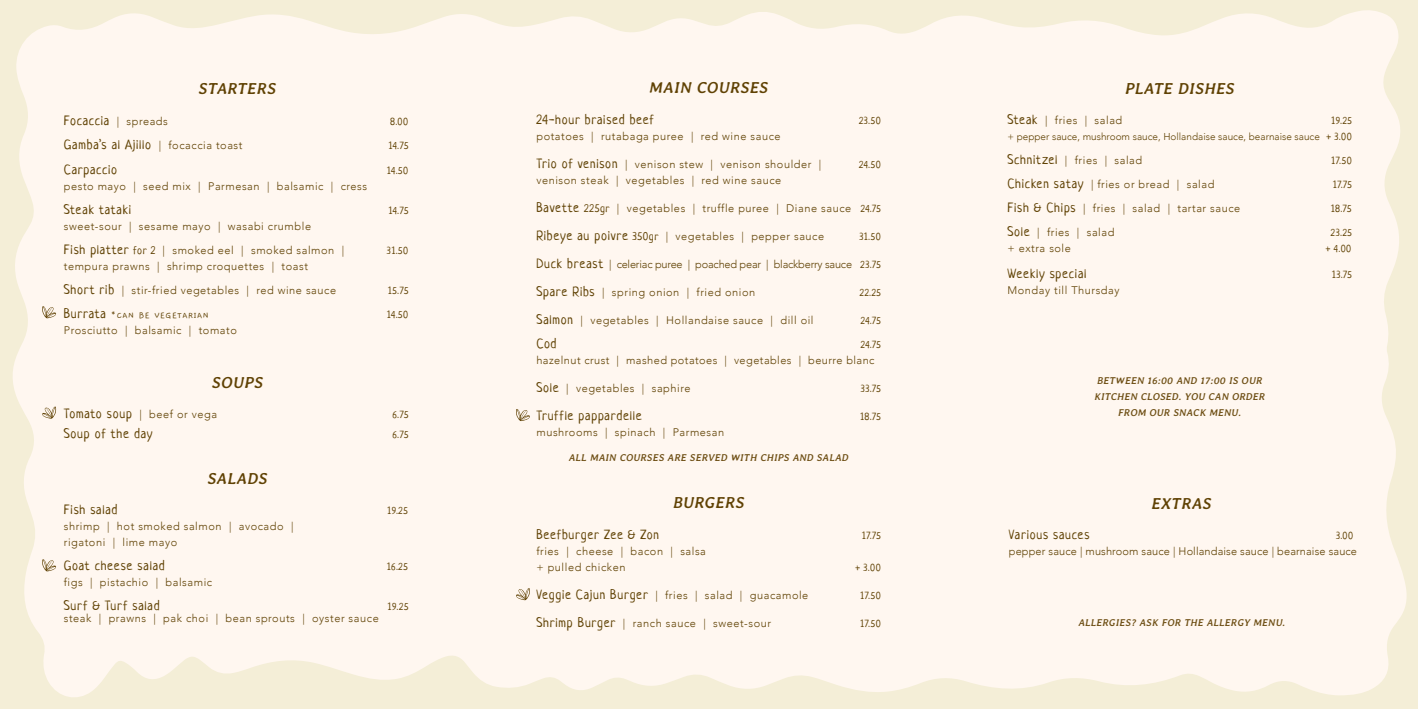
<style>
.page{position:relative;width:1418px;height:709px;background:#fff}
.page>*{position:absolute;margin:0;border:0;box-sizing:border-box;transform-origin:0 0}
.t1{font:italic 700 16px "Averia Libre";letter-spacing:.03em;color:#604204}
.t2{font:13.3px "Neucha";letter-spacing:.06em;color:#604204}
.t3{font:300 11px/24px "Avenir";letter-spacing:.05em;color:#604204}
.t4{font:300 11px "Avenir";letter-spacing:-.02em;color:#604204}
.t5{font:300 11px "Avenir";letter-spacing:.01em;color:#604204}
.t6{font:10px "Neucha";letter-spacing:.065em;color:#604204}
.t7{font:italic 700 10px/16px "Averia Libre";letter-spacing:.03em;color:#6f5016;text-align:center}
.t8{font:300 10px "Avenir";color:#604204}
.t9{font:9.6px "Gaegu";letter-spacing:.05em;color:#604204}
.s1{font-family:"Avenir";font-weight:300;font-size:11px}
.s2{font-family:"Neucha";font-weight:400;font-size:13.3px}
.s3{font-family:"Neucha";font-weight:400}
.s4{font-family:"Neucha";font-size:13.3px}
.s5{font-family:"Neucha";font-weight:400;font-size:10px}
</style>
<div class="page">
<div style="left:0;top:0;width:1417px;height:709px;background:#f4eed7"></div>
<div style="left:13px;top:10px;width:1394px;height:687px;background:#fff7f0"></div>
<svg style="left:42px;top:559px;width:14px;height:12px"></svg>
<svg style="left:42px;top:406px;width:14px;height:13px"></svg>
<svg style="left:42px;top:306px;width:14px;height:12px"></svg>
<svg style="left:516px;top:588px;width:14px;height:12px"></svg>
<svg style="left:516px;top:409px;width:14px;height:12px"></svg>
<h1 class="t1" style="left:199px;top:79px;width:79px">STARTERS</h1>
<p class="t2" style="left:64px;top:113px;width:106px">Focaccia <span class="s1">| spreads</span></p>
<p class="t6" style="left:390px;top:116px;width:20px">8.00</p>
<p class="t2" style="left:64px;top:137px;width:180px">Gamba’s al Ajillo <span class="s1">| focaccia toast</span></p>
<p class="t6" style="left:389px;top:140px;width:21px">14.75</p>
<p class="t2" style="left:64px;top:161px;width:55px">Carpaccio</p>
<p class="t6" style="left:387px;top:164px;width:23px">14.50</p>
<p class="t3" style="left:64px;top:174px;width:305px">pesto mayo | seed mix | Parmesan | balsamic | cress</p>
<p class="t2" style="left:64px;top:201px;width:69px">Steak tataki</p>
<p class="t6" style="left:389px;top:204px;width:21px">14.75</p>
<p class="t3" style="left:64px;top:214px;width:282px">sweet-sour | sesame mayo | wasabi crumble<br><span class="s2">Fish platter</span> <span class="s3">for 2</span> | smoked eel | smoked salmon |</p>
<p class="t6" style="left:387px;top:244px;width:23px">31.50</p>
<p class="t3" style="left:64px;top:254px;width:274px">tempura prawns | shrimp croquettes | toast<br><span class="s2">Short rib</span> | stir-fried vegetables | red wine sauce</p>
<p class="t6" style="left:388px;top:284px;width:22px">15.75</p>
<p class="t9" style="left:64px;top:310px;width:146px"><span class="s4">Burrata</span> *CAN BE VEGETARIAN</p>
<p class="t6" style="left:387px;top:308px;width:23px">14.50</p>
<p class="t3" style="left:64px;top:318px;width:175px">Prosciutto | balsamic | tomato</p>
<h1 class="t1" style="left:212px;top:372px;width:52px">SOUPS</h1>
<p class="t3" style="left:64px;top:402px;width:155px"><span class="s2">Tomato soup</span> | beef or vega</p>
<p class="t6" style="left:392px;top:408px;width:17px">6.75</p>
<p class="t2" style="left:64px;top:425px;width:90px">Soup of the day</p>
<p class="t6" style="left:392px;top:428px;width:17px">6.75</p>
<h1 class="t1" style="left:207px;top:469px;width:61px">SALADS</h1>
<p class="t2" style="left:64px;top:501px;width:55px">Fish salad</p>
<p class="t6" style="left:387px;top:505px;width:22px">19.25</p>
<p class="t3" style="left:64px;top:518px;width:231px;line-height:16px">shrimp | hot smoked salmon | avocado | rigatoni | lime mayo</p>
<p class="t2" style="left:64px;top:557px;width:102px">Goat cheese salad</p>
<p class="t6" style="left:387px;top:561px;width:22px">16.25</p>
<p class="t3" style="left:64px;top:570px;width:150px">figs | pistachio | balsamic</p>
<p class="t2" style="left:64px;top:597px;width:97px">Surf &amp; Turf salad</p>
<p class="t6" style="left:388px;top:601px;width:22px">19.25</p>
<p class="t3" style="left:64px;top:606px;width:316px">steak | prawns | pak choi | bean sprouts | oyster sauce</p>
<h1 class="t1" style="left:649px;top:78px;width:120px">MAIN COURSES</h1>
<h1 class="t1" style="left:1124px;top:79px;width:111px">PLATE DISHES</h1>
<p class="t2" style="left:536px;top:111px;width:119px">24-hour braised beef</p>
<p class="t6" style="left:859px;top:114px;width:23px">23.50</p>
<p class="t3" style="left:536px;top:124px;width:246px">potatoes | rutabaga puree | red wine sauce</p>
<p class="t3" style="left:536px;top:152px;width:286px"><span class="s2">Trio of venison</span> | venison stew | venison shoulder |</p>
<p class="t6" style="left:859px;top:158px;width:23px">24.50</p>
<p class="t3" style="left:536px;top:168px;width:246px">venison steak | vegetables | red wine sauce</p>
<p class="t3" style="left:536px;top:196px;width:346px"><span class="s2">Bavette</span> <span class="s3">225gr</span> | vegetables | truffle puree | Diane sauce <span class="s5">24.75</span></p>
<p class="t3" style="left:536px;top:224px;width:289px"><span class="s2">Ribeye au poivre</span> <span class="s3">350gr</span> | vegetables | pepper sauce</p>
<p class="t6" style="left:859px;top:230px;width:23px">31.50</p>
<p class="t4" style="left:536px;top:258px;width:346px"><span class="s2">Duck breast</span> | celeriac puree | poached pear | blackberry sauce <span class="s5">23.75</span></p>
<p class="t3" style="left:536px;top:280px;width:220px"><span class="s2">Spare Ribs</span> | spring onion | fried onion</p>
<p class="t6" style="left:859px;top:286px;width:23px">22.25</p>
<p class="t3" style="left:536px;top:308px;width:279px"><span class="s2">Salmon</span> | vegetables | Hollandaise sauce | dill oil</p>
<p class="t6" style="left:860px;top:314px;width:22px">24.75</p>
<p class="t2" style="left:536px;top:335px;width:22px">Cod</p>
<p class="t6" style="left:860px;top:338px;width:22px">24.75</p>
<p class="t3" style="left:536px;top:348px;width:340px">hazelnut crust | mashed potatoes | vegetables | beurre blanc</p>
<p class="t3" style="left:536px;top:376px;width:156px"><span class="s2">Sole</span> | vegetables | saphire</p>
<p class="t6" style="left:860px;top:382px;width:22px">33.75</p>
<p class="t2" style="left:536px;top:407px;width:107px">Truffle pappardelle</p>
<p class="t6" style="left:860px;top:410px;width:22px">18.75</p>
<p class="t3" style="left:536px;top:420px;width:189px">mushrooms | spinach | Parmesan</p>
<p class="t7" style="left:569px;top:449px;width:281px">ALL MAIN COURSES ARE SERVED WITH CHIPS AND SALAD</p>
<p class="t3" style="left:1007px;top:108px;width:116px"><span class="s2">Steak</span> | fries | salad</p>
<p class="t6" style="left:1331px;top:115px;width:22px">19.25</p>
<p class="t8" style="left:1007px;top:131px;width:346px">+ pepper sauce, mushroom sauce, Hollandaise sauce, bearnaise sauce <span class="s3">+ 3.00</span></p>
<p class="t3" style="left:1007px;top:148px;width:136px"><span class="s2">Schnitzel</span> | fries | salad</p>
<p class="t6" style="left:1331px;top:155px;width:22px">17.50</p>
<p class="t3" style="left:1007px;top:172px;width:208px"><span class="s2">Chicken satay</span> | fries or bread | salad</p>
<p class="t6" style="left:1333px;top:179px;width:20px">17.75</p>
<p class="t3" style="left:1007px;top:196px;width:234px"><span class="s2">Fish &amp; Chips</span> | fries | salad | tartar sauce</p>
<p class="t6" style="left:1330px;top:203px;width:22px">18.75</p>
<p class="t3" style="left:1007px;top:220px;width:109px"><span class="s2">Sole</span> | fries | salad</p>
<p class="t6" style="left:1330px;top:227px;width:22px">23.25</p>
<p class="t3" style="left:1007px;top:236px;width:65px">+ extra sole</p>
<p class="t6" style="left:1325px;top:243px;width:27px">+ 4.00</p>
<p class="t2" style="left:1007px;top:266px;width:80px">Weekly special</p>
<p class="t6" style="left:1331px;top:269px;width:21px">13.75</p>
<p class="t3" style="left:1007px;top:279px;width:114px">Monday till Thursday</p>
<p class="t7" style="left:1094px;top:372px;width:172px">BETWEEN 16:00 AND 17:00 IS OUR<br>KITCHEN CLOSED. YOU CAN ORDER<br>FROM OUR SNACK MENU.</p>
<h1 class="t1" style="left:673px;top:493px;width:73px">BURGERS</h1>
<h1 class="t1" style="left:1151px;top:494px;width:61px">EXTRAS</h1>
<p class="t2" style="left:536px;top:526px;width:124px">Beefburger Zee &amp; Zon</p>
<p class="t6" style="left:862px;top:529px;width:20px">17.75</p>
<p class="t3" style="left:536px;top:542px;width:171px;line-height:16px">fries | cheese | bacon | salsa + pulled chicken</p>
<p class="t6" style="left:855px;top:561px;width:27px">+ 3.00</p>
<p class="t3" style="left:536px;top:582px;width:273px"><span class="s2">Veggie Cajun Burger</span> | fries | salad | guacamole</p>
<p class="t6" style="left:860px;top:589px;width:22px">17.50</p>
<p class="t3" style="left:536px;top:610px;width:236px"><span class="s2">Shrimp Burger</span> | ranch sauce | sweet-sour</p>
<p class="t6" style="left:860px;top:617px;width:22px">17.50</p>
<p class="t2" style="left:1008px;top:526px;width:82px">Various sauces</p>
<p class="t6" style="left:1335px;top:529px;width:19px">3.00</p>
<p class="t5" style="left:1008px;top:544px;width:350px">pepper sauce | mushroom sauce | Hollandaise sauce | bearnaise sauce</p>
<p class="t7" style="left:1078px;top:614px;width:208px">ALLERGIES? ASK FOR THE ALLERGY MENU.</p>
</div>
